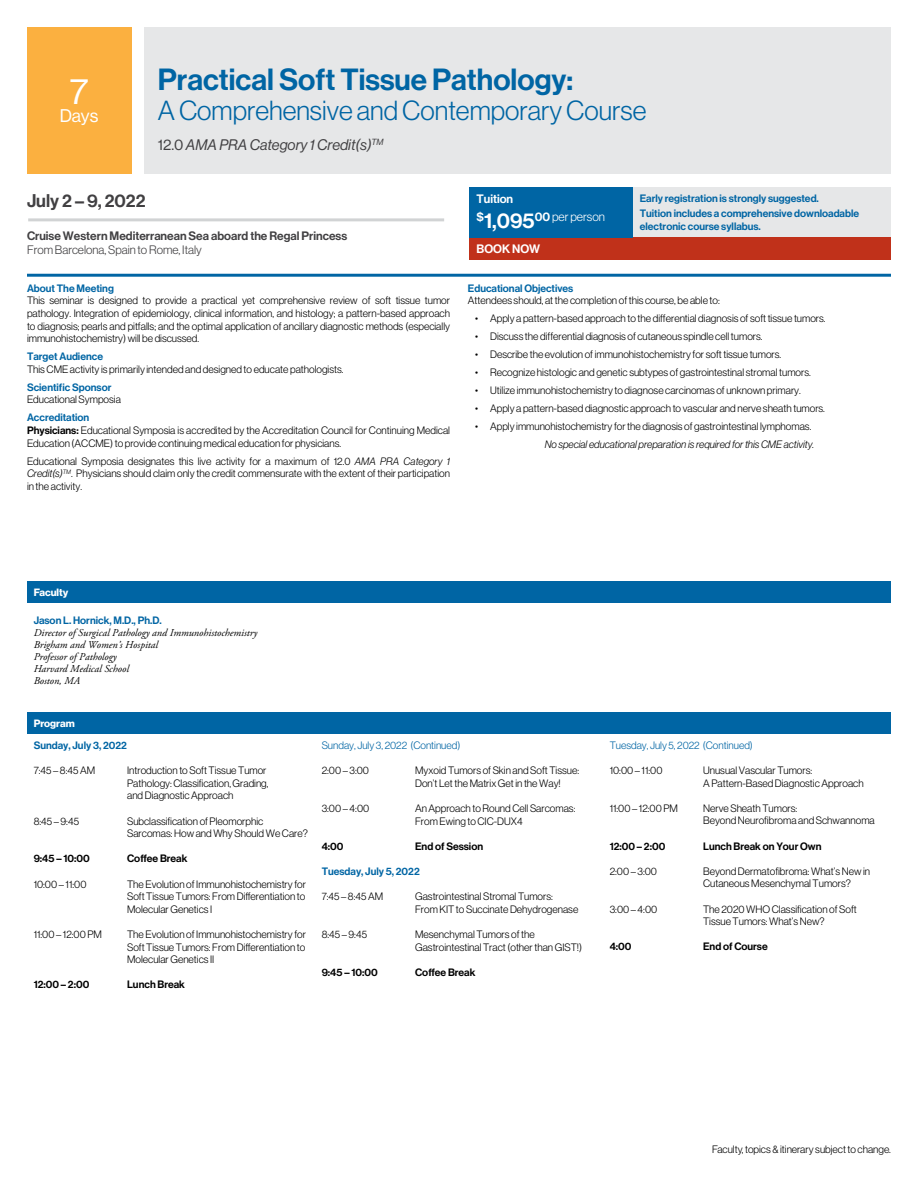
<style>
.page{position:relative;width:918px;height:1188px;background:#fff}
.page>*{position:absolute;margin:0;border:0;box-sizing:border-box;transform-origin:0 0}
.t1{font:36px "N Haas Grotesk DS Pro 55 Rg";color:#fff}
.t2{font:30px "N Haas Grotesk DS Pro 65 Md";color:#0065a4}
.t3{font:27px "N Haas Grotesk DS Pro 45 Lt";color:#0065a4}
.t4{font:18px "N Haas Grotesk DS Pro 65 Md";color:#414042}
.t5{font:18px "N Haas Grotesk DS Pro 55 Rg";color:#fff}
.t6{font:15px "N Haas Grotesk DS Pro 56 It";color:#414042}
.t7{font:12.3px "N Haas Grotesk DS Pro 45 Lt";color:#fff}
.t8{font:12px "N Haas Grotesk DS Pro 65 Md";color:#414042}
.t9{font:12px "N Haas Grotesk DS Pro 45 Lt";color:#414042}
.t10{font:12px "N Haas Grotesk DS Pro 65 Md";color:#fff}
.t11{font:10.5px/12.6px "N Haas Grotesk DS Pro 45 Lt";color:#000}
.t12{font:10.5px/15px "N Haas Grotesk DS Pro 65 Md";color:#0065a4}
.t13{font:italic 10.5px/12px "Adobe Garamond Pro";color:#000}
.t14{font:10.5px "N Haas Grotesk DS Pro 65 Md";color:#000}
.t15{font:10.5px "N Haas Grotesk DS Pro 46 Lt It";color:#000}
.t16{font:10.5px "N Haas Grotesk DS Pro 45 Lt";color:#0065a4}
.t17{font:10.35px "N Haas Grotesk DS Pro 75 Bd";color:#fff}
.s1{font-family:"N Haas Grotesk DS Pro 55 Rg"}
.s2{font-family:"N Haas Grotesk DS Pro 65 Md"}
.s3{font-family:"N Haas Grotesk DS Pro 46 Lt It"}
.s4{font-family:"N Haas Grotesk DS Pro 65 Md";font-size:21px}
</style>
<div class="page">
<div style="left:144px;top:27px;width:747px;height:147px;background:#e6e7e8"></div>
<hr style="left:27px;top:274px;width:864px;height:3px;background:#0065a4">
<div style="left:27px;top:27px;width:104px;height:147px;background:#fbb040"></div>
<div style="left:27px;top:581px;width:864px;height:22px;background:#0065a4"></div>
<div style="left:27px;top:712px;width:864px;height:22px;background:#0065a4"></div>
<div style="left:633px;top:187px;width:258px;height:50px;background:#e6e7e8"></div>
<div style="left:470px;top:237px;width:421px;height:23px;background:#c0311a"></div>
<div style="left:470px;top:187px;width:163px;height:50px;background:#0065a4"></div>
<hr style="left:28px;top:218px;width:416px;height:3px;background:#d1d3d4">
<h1 class="t1" style="left:70px;top:71px;width:20px">7</h1>
<h3 class="t5" style="left:60px;top:105px;width:40px">Days</h3>
<h2 class="t2" style="left:158px;top:62px;width:417px">Practical Soft Tissue Pathology:</h2>
<h3 class="t3" style="left:158px;top:96px;width:490px">A Comprehensive and Contemporary Course</h3>
<h3 class="t6" style="left:158px;top:136px;width:227px"><span class="s1">12.0</span> AMA PRA Category 1 Credit(s)<sup>TM</sup></h3>
<h3 class="t4" style="left:27px;top:190px;width:120px">July 2 – 9, 2022</h3>
<p class="t8" style="left:27px;top:229px;width:322px">Cruise Western Mediterranean Sea aboard the Regal Princess</p>
<p class="t9" style="left:27px;top:243px;width:176px">From Barcelona, Spain to Rome, Italy</p>
<p class="t12" style="left:27px;top:281px;width:88px">About The Meeting</p>
<p class="t11" style="left:27px;top:294px;width:425px;text-align:justify">This seminar is designed to provide a practical yet comprehensive review of soft tissue tumor pathology. Integration of epidemiology, clinical information, and histology; a pattern-based approach to diagnosis; pearls and pitfalls; and the optimal application of ancillary diagnostic methods (especially immunohistochemistry) will be discussed.</p>
<p class="t12" style="left:27px;top:349px;width:78px">Target Audience</p>
<p class="t11" style="left:27px;top:363px;width:318px">This CME activity is primarily intended and designed to educate pathologists.</p>
<p class="t12" style="left:27px;top:380px;width:86px">Scientific Sponsor</p>
<p class="t11" style="left:27px;top:393px;width:95px">Educational Symposia</p>
<p class="t12" style="left:27px;top:410px;width:64px">Accreditation</p>
<p class="t11" style="left:27px;top:424px;width:425px"><span class="s2">Physicians:</span> Educational Symposia is accredited by the Accreditation Council for Continuing Medical<br>Education (ACCME) to provide continuing medical education for physicians.</p>
<p class="t11" style="left:27px;top:455px;width:425px;text-align:justify">Educational Symposia designates this live activity for a maximum of 12.0 <span class="s3">AMA PRA Category 1<br>Credit(s)</span><sup>TM</sup>. Physicians should claim only the credit commensurate with the extent of their participation in the activity.</p>
<p class="t10" style="left:476px;top:192px;width:38px">Tuition</p>
<p class="t7" style="left:476px;top:210px;width:130px"><span class="s2">$</span><span class="s4">1,095</span><span class="s2">00</span> per person</p>
<p class="t10" style="left:476px;top:242px;width:65px">BOOK NOW</p>
<p class="t12" style="left:640px;top:191px;width:221px">Early registration is strongly suggested.<br>Tuition includes a comprehensive downloadable</p>
<p class="t12" style="left:640px;top:219px;width:123px">electronic course syllabus.</p>
<p class="t12" style="left:468px;top:281px;width:107px">Educational Objectives</p>
<p class="t11" style="left:468px;top:294px;width:253px">Attendees should, at the completion of this course, be able to:</p>
<p class="t11" style="left:475px;top:312px;width:352px">• Apply a pattern-based approach to the differential diagnosis of soft tissue tumors.</p>
<p class="t11" style="left:475px;top:330px;width:289px">• Discuss the differential diagnosis of cutaneous spindle cell tumors.</p>
<p class="t11" style="left:475px;top:348px;width:307px">• Describe the evolution of immunohistochemistry for soft tissue tumors.</p>
<p class="t11" style="left:475px;top:366px;width:337px">• Recognize histologic and genetic subtypes of gastrointestinal stromal tumors.</p>
<p class="t11" style="left:475px;top:384px;width:327px">• Utilize immunohistochemistry to diagnose carcinomas of unknown primary.</p>
<p class="t11" style="left:475px;top:402px;width:351px">• Apply a pattern-based diagnostic approach to vascular and nerve sheath tumors.</p>
<p class="t11" style="left:475px;top:420px;width:338px">• Apply immunohistochemistry for the diagnosis of gastrointestinal lymphomas.</p>
<p class="t15" style="left:545px;top:439px;width:271px">No special educational preparation is required for this CME activity.</p>
<p class="t17" style="left:34px;top:586px;width:36px">Faculty</p>
<p class="t12" style="left:34px;top:613px;width:130px">Jason L. Hornick, M.D., Ph.D.</p>
<p class="t13" style="left:34px;top:627px;width:225px">Director of Surgical Pathology and Immunohistochemistry<br>Brigham and Women’s Hospital<br>Professor of Pathology<br>Harvard Medical School<br>Boston, MA</p>
<p class="t17" style="left:34px;top:717px;width:43px">Program</p>
<p class="t12" style="left:34px;top:738px;width:95px">Sunday, July 3, 2022</p>
<p class="t11" style="left:34px;top:764px;width:63px">7:45 – 8:45 AM</p>
<p class="t11" style="left:127px;top:764px;width:143px">Introduction to Soft Tissue Tumor<br>Pathology: Classification, Grading, and Diagnostic Approach</p>
<p class="t11" style="left:34px;top:815px;width:47px">8:45 – 9:45</p>
<p class="t11" style="left:127px;top:815px;width:182px">Subclassification of Pleomorphic<br>Sarcomas: How and Why Should We Care?</p>
<p class="t14" style="left:34px;top:853px;width:58px">9:45 – 10:00</p>
<p class="t14" style="left:127px;top:853px;width:62px">Coffee Break</p>
<p class="t11" style="left:34px;top:878px;width:54px">10:00 – 11:00</p>
<p class="t11" style="left:127px;top:878px;width:180px;text-align:justify">The Evolution of Immunohistochemistry for Soft Tissue Tumors: From Differentiation to Molecular Genetics I</p>
<p class="t11" style="left:34px;top:928px;width:70px">11:00 – 12:00 PM</p>
<p class="t11" style="left:127px;top:928px;width:180px;text-align:justify">The Evolution of Immunohistochemistry for Soft Tissue Tumors: From Differentiation to Molecular Genetics II</p>
<p class="t14" style="left:34px;top:979px;width:57px">12:00 – 2:00</p>
<p class="t14" style="left:127px;top:979px;width:59px">Lunch Break</p>
<p class="t16" style="left:322px;top:739px;width:140px">Sunday, July 3, 2022 (Continued)</p>
<p class="t11" style="left:322px;top:764px;width:49px">2:00 – 3:00</p>
<p class="t11" style="left:415px;top:764px;width:166px">Myxoid Tumors of Skin and Soft Tissue:<br>Don’t Let the Matrix Get in the Way!</p>
<p class="t11" style="left:322px;top:802px;width:49px">3:00 – 4:00</p>
<p class="t11" style="left:415px;top:802px;width:162px">An Approach to Round Cell Sarcomas:<br>From Ewing to CIC-DUX4</p>
<p class="t14" style="left:322px;top:840px;width:23px">4:00</p>
<p class="t14" style="left:415px;top:840px;width:70px">End of Session</p>
<p class="t12" style="left:322px;top:864px;width:100px">Tuesday, July 5, 2022</p>
<p class="t11" style="left:322px;top:890px;width:63px">7:45 – 8:45 AM</p>
<p class="t11" style="left:415px;top:890px;width:165px">Gastrointestinal Stromal Tumors:<br>From KIT to Succinate Dehydrogenase</p>
<p class="t11" style="left:322px;top:928px;width:47px">8:45 – 9:45</p>
<p class="t11" style="left:415px;top:928px;width:169px">Mesenchymal Tumors of the<br>Gastrointestinal Tract (other than GIST!)</p>
<p class="t14" style="left:322px;top:966px;width:58px">9:45 – 10:00</p>
<p class="t14" style="left:415px;top:966px;width:62px">Coffee Break</p>
<p class="t16" style="left:610px;top:739px;width:145px">Tuesday, July 5, 2022 (Continued)</p>
<p class="t11" style="left:610px;top:764px;width:54px">10:00 – 11:00</p>
<p class="t11" style="left:703px;top:764px;width:162px">Unusual Vascular Tumors:<br>A Pattern-Based Diagnostic Approach</p>
<p class="t11" style="left:610px;top:802px;width:70px">11:00 – 12:00 PM</p>
<p class="t11" style="left:703px;top:802px;width:173px">Nerve Sheath Tumors:<br>Beyond Neurofibroma and Schwannoma</p>
<p class="t14" style="left:610px;top:840px;width:57px">12:00 – 2:00</p>
<p class="t14" style="left:703px;top:840px;width:120px">Lunch Break on Your Own</p>
<p class="t11" style="left:610px;top:865px;width:49px">2:00 – 3:00</p>
<p class="t11" style="left:703px;top:865px;width:169px">Beyond Dermatofibroma: What’s New in<br>Cutaneous Mesenchymal Tumors?</p>
<p class="t11" style="left:610px;top:903px;width:49px">3:00 – 4:00</p>
<p class="t11" style="left:703px;top:903px;width:155px">The 2020 WHO Classification of Soft<br>Tissue Tumors: What’s New?</p>
<p class="t14" style="left:610px;top:941px;width:23px">4:00</p>
<p class="t14" style="left:703px;top:941px;width:66px">End of Course</p>
<p class="t11" style="left:712px;top:1143px;width:180px">Faculty, topics &amp; itinerary subject to change.</p>
</div>
